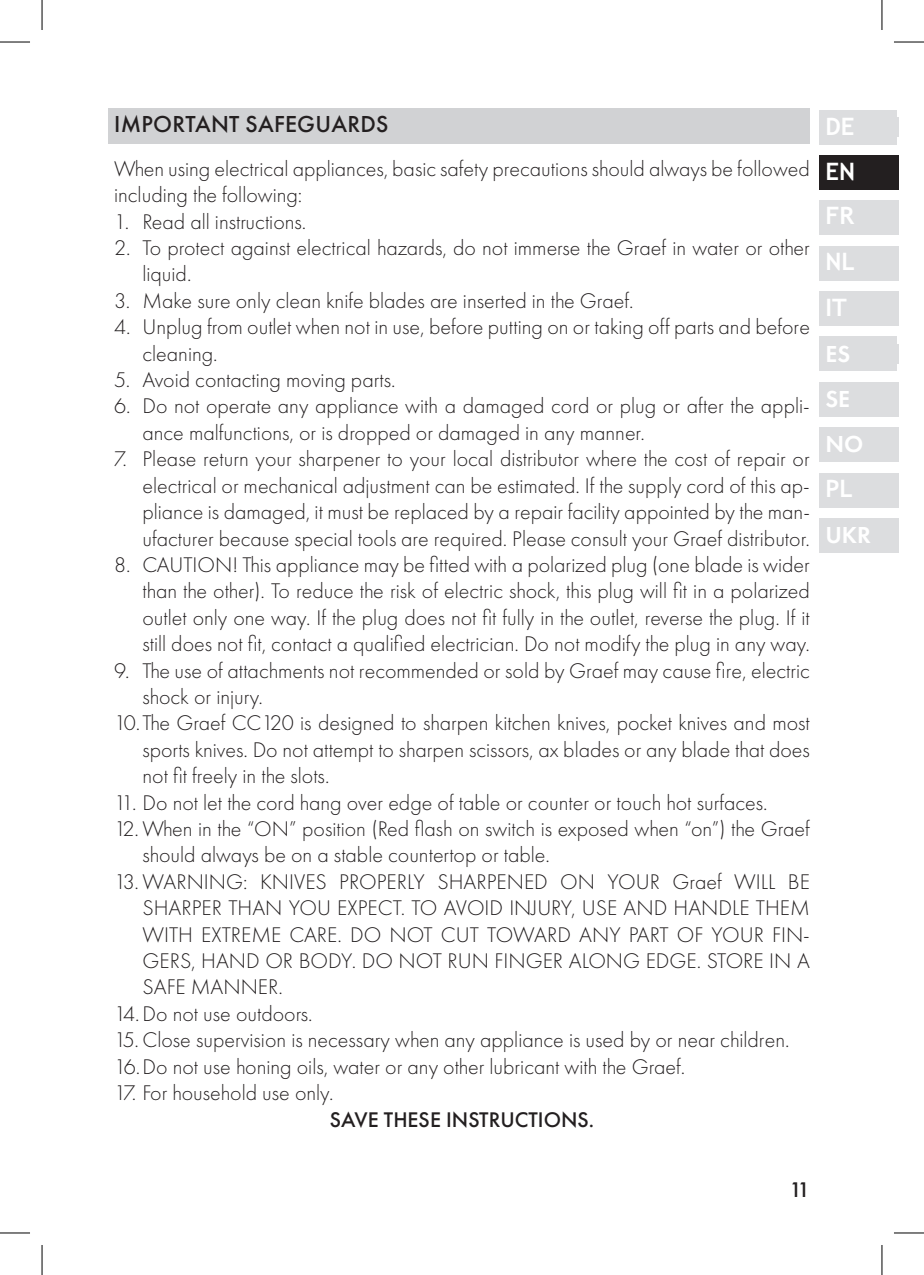
<style>
.page{position:relative;width:924px;height:1275px;background:#fff}
.page>*{position:absolute;margin:0;border:0;box-sizing:border-box;transform-origin:0 0}
.t1{font:500 24px "Futura PT";letter-spacing:.01em;color:#231f20}
.t2{font:700 24px/45.2px "Trebuchet MS";color:#fff;text-align:justify}
.t3{font:600 24px/44.6px "Futura PT";color:#fff}
.t4{font:300 22px/26.4px "Futura PT";color:#231f20}
.t5{font:500 22px "Futura PT";color:#231f20}
</style>
<div class="page">
<div style="left:819px;top:110px;width:77px;height:34px;background:#dcdddf"></div>
<div style="left:825px;top:117px;width:73px;height:20px;background:#dcdddf"></div>
<div style="left:819px;top:155px;width:79px;height:34px;background:#231f20"></div>
<div style="left:819px;top:201px;width:79px;height:34px;background:#dcdddf"></div>
<div style="left:819px;top:246px;width:79px;height:34px;background:#dcdddf"></div>
<div style="left:819px;top:291px;width:79px;height:34px;background:#dcdddf"></div>
<div style="left:819px;top:337px;width:77px;height:34px;background:#dcdddf"></div>
<div style="left:825px;top:344px;width:73px;height:20px;background:#dcdddf"></div>
<div style="left:819px;top:382px;width:79px;height:34px;background:#dcdddf"></div>
<div style="left:819px;top:428px;width:79px;height:34px;background:#dcdddf"></div>
<div style="left:819px;top:473px;width:79px;height:34px;background:#dcdddf"></div>
<div style="left:819px;top:518px;width:79px;height:34px;background:#dcdddf"></div>
<div style="left:108px;top:108px;width:701px;height:36px;background:#d1d2d4"></div>
<hr style="left:0;top:42px;width:30px;height:1px;background:#000">
<hr style="left:893px;top:42px;width:30px;height:1px;background:#000">
<hr style="left:0;top:1232px;width:30px;height:1px;background:#000">
<hr style="left:893px;top:1232px;width:30px;height:1px;background:#000">
<hr style="left:42px;top:0;width:1px;height:30px;background:#000">
<hr style="left:42px;top:1245px;width:1px;height:30px;background:#000">
<hr style="left:881px;top:0;width:1px;height:30px;background:#000">
<hr style="left:881px;top:1245px;width:1px;height:30px;background:#000">
<p class="t1" style="left:114px;top:110px;width:276px">IMPORTANT SAFEGUARDS</p>
<p class="t4" style="left:114px;top:155px;width:696px">When using electrical appliances, basic safety precautions should always be followed including the following:</p>
<p class="t4" style="left:114px;top:208px;width:194px">1. Read all instructions.</p>
<p class="t4" style="left:142px;top:235px;width:668px;text-indent:-28px">2. To protect against electrical hazards, do not immerse the Graef in water or other liquid.</p>
<p class="t4" style="left:114px;top:287px;width:520px">3. Make sure only clean knife blades are inserted in the Graef.</p>
<p class="t4" style="left:142px;top:314px;width:668px;text-indent:-28px">4. Unplug from outlet when not in use, before putting on or taking off parts and before cleaning.</p>
<p class="t4" style="left:114px;top:367px;width:283px">5. Avoid contacting moving parts.</p>
<p class="t4" style="left:142px;top:393px;width:668px;text-indent:-28px">6. Do not operate any appliance with a damaged cord or plug or after the appli&shy;ance malfunctions, or is dropped or damaged in any manner.</p>
<p class="t4" style="left:142px;top:446px;width:668px;text-align:justify;text-indent:-28px">7. Please return your sharpener to your local distributor where the cost of repair or electrical or mechanical adjustment can be estimated. If the supply cord of this ap&shy;pliance is damaged, it must be replaced by a repair facility appointed by the man&shy;ufacturer because special tools are required. Please consult your Graef distributor.</p>
<p class="t4" style="left:142px;top:551px;width:668px;text-align:justify;text-indent:-28px">8. CAUTION! This appliance may be fitted with a polarized plug (one blade is wider than the other). To reduce the risk of electric shock, this plug will fit in a polarized outlet only one way. If the plug does not fit fully in the outlet, reverse the plug. If it still does not fit, contact a qualified electrician. Do not modify the plug in any way.</p>
<p class="t4" style="left:114px;top:657px;width:697px">9. The use of attachments not recommended or sold by Graef may cause fire, electric</p>
<p class="t4" style="left:142px;top:683px;width:122px">shock or injury.</p>
<p class="t4" style="left:114px;top:710px;width:697px">10.The Graef CC120 is designed to sharpen kitchen knives, pocket knives and most</p>
<p class="t4" style="left:142px;top:736px;width:668px">sports knives. Do not attempt to sharpen scissors, ax blades or any blade that does</p>
<p class="t4" style="left:142px;top:763px;width:188px">not fit freely in the slots.</p>
<p class="t4" style="left:114px;top:789px;width:654px">11. Do not let the cord hang over edge of table or counter or touch hot surfaces.</p>
<p class="t4" style="left:142px;top:815px;width:668px;text-indent:-28px">12. When in the “ON” position (Red flash on switch is exposed when “on”) the Graef should always be on a stable countertop or table.</p>
<p class="t4" style="left:114px;top:868px;width:697px">13. WARNING: KNIVES PROPERLY SHARPENED ON YOUR Graef WILL BE</p>
<p class="t4" style="left:142px;top:895px;width:668px">SHARPER THAN YOU EXPECT. TO AVOID INJURY, USE AND HANDLE THEM</p>
<p class="t4" style="left:142px;top:921px;width:668px">WITH EXTREME CARE. DO NOT CUT TOWARD ANY PART OF YOUR FIN-</p>
<p class="t4" style="left:142px;top:947px;width:668px">GERS, HAND OR BODY. DO NOT RUN FINGER ALONG EDGE. STORE IN A</p>
<p class="t4" style="left:142px;top:974px;width:142px">SAFE MANNER.</p>
<p class="t4" style="left:114px;top:1000px;width:200px">14.Do not use outdoors.</p>
<p class="t4" style="left:114px;top:1027px;width:676px">15. Close supervision is necessary when any appliance is used by or near children.<br>16.Do not use honing oils, water or any other lubricant with the Graef.</p>
<p class="t4" style="left:114px;top:1079px;width:221px">17. For household use only.</p>
<p class="t5" style="left:329px;top:1106px;width:266px">SAVE THESE INSTRUCTIONS.</p>
<p class="t2" style="left:825px;top:104px;width:31px">DE EN FR NL IT</p>
<p class="t3" style="left:825px;top:332px;width:39px">ES<br>SE<br>NO</p>
<p class="t2" style="left:825px;top:466px;width:29px">PL</p>
<p class="t3" style="left:825px;top:512px;width:47px">UKR</p>
<p class="t5" style="left:789px;top:1176px;width:22px">11</p>
</div>
